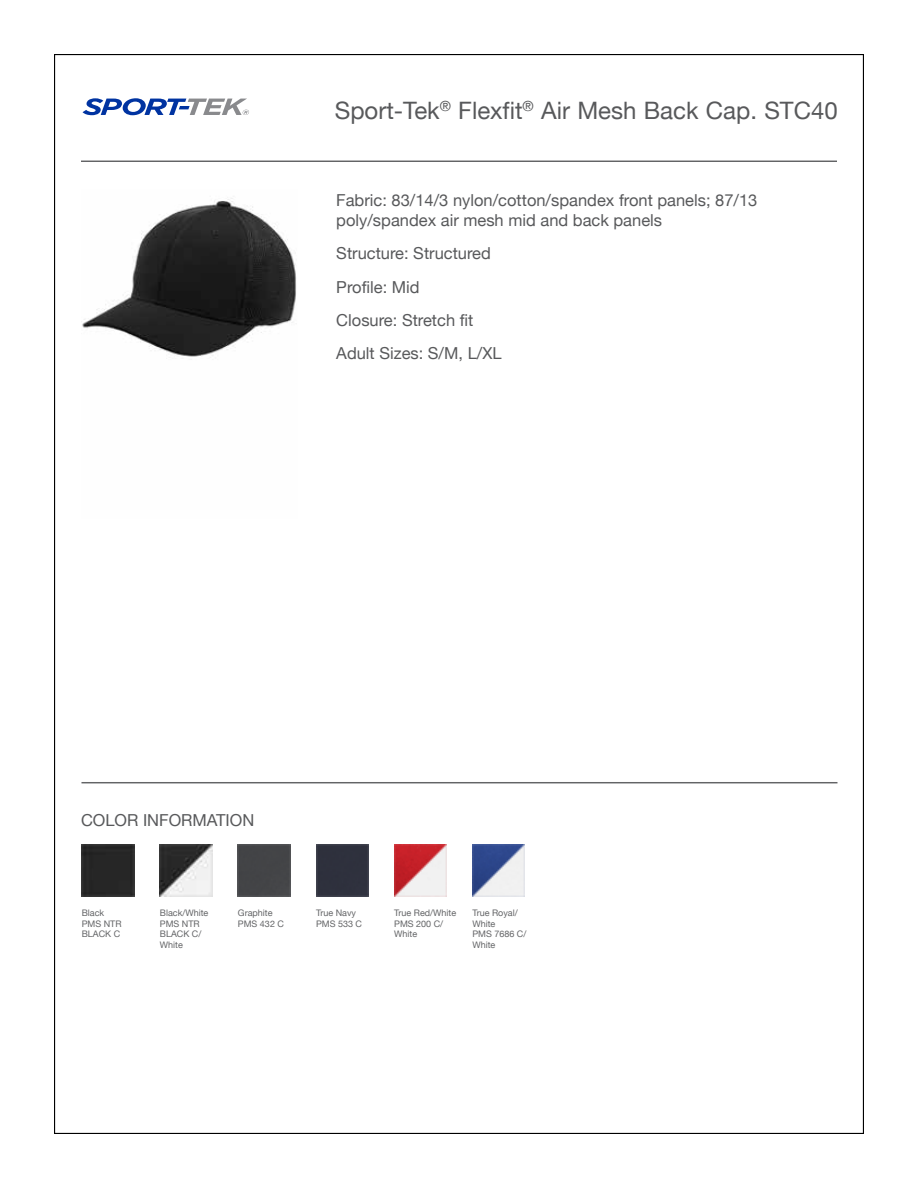
<style>
.page{position:relative;width:918px;height:1188px;background:#fff}
.page>*{position:absolute;margin:0;border:0;box-sizing:border-box;transform-origin:0 0}
.t1{font:24px "Helvetica Neue";color:#58595b}
.t2{font:16.5px/33.3px "Helvetica Neue";color:#58595b}
.t3{font:9px/10.8px "Helvetica Neue";color:#636466}
</style>
<div class="page">
<hr style="left:81px;top:161px;width:756px;height:1px;background:#636466">
<svg style="left:83px;top:98px;width:166px;height:17px"></svg>
<div style="left:82px;top:844px;width:52px;height:53px;background:#262626"></div>
<img style="left:160px;top:844px;width:52px;height:53px">
<div style="left:238px;top:844px;width:52px;height:53px;background:#434447"></div>
<img style="left:316px;top:844px;width:53px;height:53px">
<img style="left:394px;top:844px;width:53px;height:53px">
<img style="left:472px;top:844px;width:53px;height:53px">
<hr style="left:81px;top:782px;width:756px;height:1px;background:#636466">
<img style="left:82px;top:198px;width:214px;height:159px">
<h1 class="t1" style="left:335px;top:96px;width:504px">Sport-Tek<sup>®</sup> Flexfit<sup>®</sup> Air Mesh Back Cap. STC40</h1>
<p class="t2" style="left:336px;top:190px;width:423px;line-height:19.8px">Fabric: 83/14/3 nylon/cotton/spandex front panels; 87/13 poly/spandex air mesh mid and back panels</p>
<p class="t2" style="left:336px;top:237px;width:167px">Structure: Structured<br>Profile: Mid<br>Closure: Stretch fit<br>Adult Sizes: S/M, L/XL</p>
<p class="t2" style="left:81px;top:803px;width:175px">COLOR INFORMATION</p>
<p class="t3" style="left:82px;top:907px;width:41px">Black<br>PMS NTR<br>BLACK C</p>
<p class="t3" style="left:160px;top:907px;width:50px">Black/White<br>PMS NTR<br>BLACK C/<br>White</p>
<p class="t3" style="left:238px;top:907px;width:48px">Graphite<br>PMS 432 C</p>
<p class="t3" style="left:316px;top:907px;width:48px">True Navy<br>PMS 533 C</p>
<p class="t3" style="left:394px;top:907px;width:64px">True Red/White<br>PMS 200 C/<br>White</p>
<p class="t3" style="left:472px;top:907px;width:56px">True Royal/<br>White<br>PMS 7686 C/<br>White</p>
</div>
